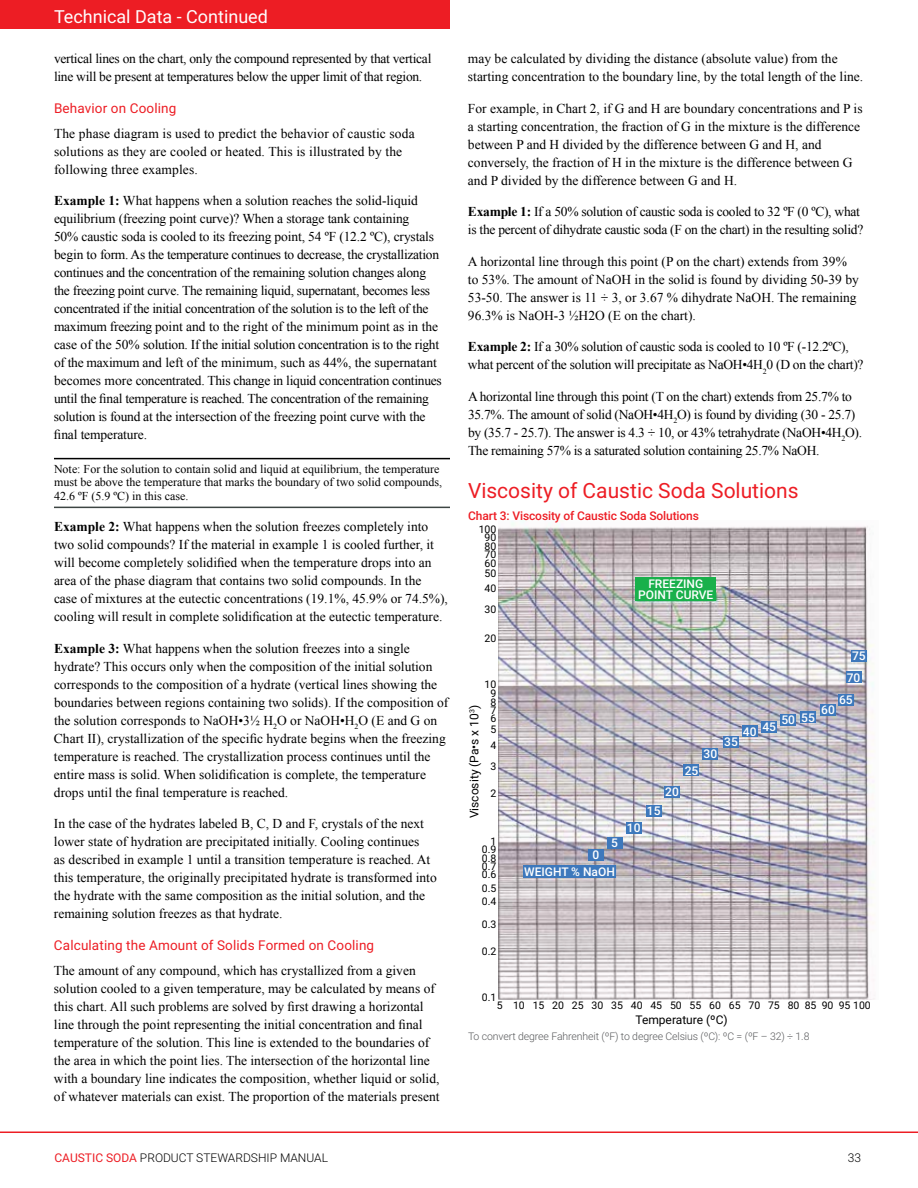
<style>
.page{position:relative;width:918px;height:1188px;background:#fff}
.page>*{position:absolute;margin:0;border:0;box-sizing:border-box;transform-origin:0 0}
.t1{font:21px "Roboto";color:#ed1d24}
.t2{font:18px "Roboto";color:#fff}
.t3{font:13.5px/18px "Times New Roman";color:#000}
.t4{font:13.5px/18px "Times New Roman";letter-spacing:-.02em;color:#000}
.t5{font:13.5px "Roboto";letter-spacing:.01em;color:#ed1d24}
.t6{font:12px/13.5px "Times New Roman";color:#000}
.t7{font:500 12px/10.5px "Roboto";color:#fff;text-align:center}
.t8{font:500 12px "Roboto";letter-spacing:-.01em;color:#ed1d24}
.t9{font:300 12px "Roboto";color:#000}
.t10{font:12px "Roboto";color:#000}
.t11{font:10.5px/8.4px "Roboto";color:#000}
.t12{font:300 10.5px "Roboto";letter-spacing:-.01em;color:#58595b}
.s1{font-weight:700}
.s2{font-family:"Roboto";font-weight:300}
.s3{font-weight:400;color:#ed1d24}
</style>
<div class="page">
<hr style="left:0;top:1132px;width:918px;height:1px;background:#ed1d24">
<hr style="left:54px;top:458px;width:396px;height:1px;background:#000">
<hr style="left:54px;top:507px;width:396px;height:1px;background:#3d4543">
<img style="left:498px;top:521px;width:377px;height:479px">
<div style="left:523px;top:865px;width:93px;height:12px;background:#3d78bc"></div>
<div style="left:588px;top:849px;width:15px;height:12px;background:#3d78bc"></div>
<div style="left:607px;top:837px;width:15px;height:12px;background:#3d78bc"></div>
<div style="left:626px;top:822px;width:15px;height:12px;background:#3d78bc"></div>
<div style="left:646px;top:805px;width:15px;height:12px;background:#3d78bc"></div>
<div style="left:664px;top:786px;width:16px;height:12px;background:#3d78bc"></div>
<div style="left:684px;top:764px;width:15px;height:12px;background:#3d78bc"></div>
<div style="left:703px;top:748px;width:15px;height:12px;background:#3d78bc"></div>
<div style="left:723px;top:736px;width:16px;height:12px;background:#3d78bc"></div>
<div style="left:742px;top:726px;width:15px;height:11px;background:#3d78bc"></div>
<div style="left:762px;top:721px;width:15px;height:12px;background:#3d78bc"></div>
<div style="left:781px;top:714px;width:15px;height:12px;background:#3d78bc"></div>
<div style="left:801px;top:711px;width:15px;height:12px;background:#3d78bc"></div>
<div style="left:821px;top:704px;width:15px;height:12px;background:#3d78bc"></div>
<div style="left:838px;top:694px;width:16px;height:12px;background:#3d78bc"></div>
<div style="left:846px;top:672px;width:15px;height:11px;background:#3d78bc"></div>
<div style="left:851px;top:650px;width:15px;height:12px;background:#3d78bc"></div>
<div style="left:635px;top:577px;width:81px;height:24px;background:#19b04b"></div>
<div style="left:0;top:0;width:450px;height:28px;background:#ed1d24"></div>
<h2 class="t2" style="left:54px;top:4px;width:215px">Technical Data - Continued</h2>
<p class="t4" style="left:54px;top:50px;width:379px">vertical lines on the chart, only the compound represented by that vertical line will be present at temperatures below the upper limit of that region.</p>
<p class="t5" style="left:54px;top:99px;width:124px">Behavior on Cooling</p>
<p class="t3" style="left:54px;top:124px;width:362px">The phase diagram is used to predict the behavior of caustic soda solutions as they are cooled or heated. This is illustrated by the following three examples.</p>
<p class="t4" style="left:54px;top:191px;width:389px"><span class="s1">Example 1:</span> What happens when a solution reaches the solid-liquid equilibrium (freezing point curve)? When a storage tank containing<br>50% caustic soda is cooled to its freezing point, 54 ºF (12.2 ºC), crystals begin to form. As the temperature continues to decrease, the crystallization continues and the concentration of the remaining solution changes along the freezing point curve. The remaining liquid, supernatant, becomes less concentrated if the initial concentration of the solution is to the left of the maximum freezing point and to the right of the minimum point as in the case of the 50% solution. If the initial solution concentration is to the right of the maximum and left of the minimum, such as 44%, the supernatant becomes more concentrated. This change in liquid concentration continues until the final temperature is reached. The concentration of the remaining solution is found at the intersection of the freezing point curve with the final temperature.</p>
<p class="t6" style="left:54px;top:462px;width:390px">Note: For the solution to contain solid and liquid at equilibrium, the temperature must be above the temperature that marks the boundary of two solid compounds,<br>42.6 ºF (5.9 ºC) in this case.</p>
<p class="t3" style="left:54px;top:518px;width:396px"><span class="s1">Example 2:</span> What happens when the solution freezes completely into two solid compounds? If the material in example 1 is cooled further, it will become completely solidified when the temperature drops into an area of the phase diagram that contains two solid compounds. In the case of mixtures at the eutectic concentrations (19.1%, 45.9% or 74.5%), cooling will result in complete solidification at the eutectic temperature.</p>
<p class="t3" style="left:54px;top:639px;width:396px"><span class="s1">Example 3:</span> What happens when the solution freezes into a single hydrate? This occurs only when the composition of the initial solution corresponds to the composition of a hydrate (vertical lines showing the boundaries between regions containing two solids). If the composition of the solution corresponds to NaOH•3½ H<sub>2</sub>O or NaOH•H<sub>2</sub>O (E and G on Chart II), crystallization of the specific hydrate begins when the freezing temperature is reached. The crystallization process continues until the entire mass is solid. When solidification is complete, the temperature drops until the final temperature is reached.</p>
<p class="t3" style="left:54px;top:815px;width:384px">In the case of the hydrates labeled B, C, D and F, crystals of the next lower state of hydration are precipitated initially. Cooling continues<br>as described in example 1 until a transition temperature is reached. At this temperature, the originally precipitated hydrate is transformed into the hydrate with the same composition as the initial solution, and the remaining solution freezes as that hydrate.</p>
<p class="t5" style="left:54px;top:936px;width:322px">Calculating the Amount of Solids Formed on Cooling</p>
<p class="t3" style="left:54px;top:961px;width:387px">The amount of any compound, which has crystallized from a given solution cooled to a given temperature, may be calculated by means of this chart. All such problems are solved by first drawing a horizontal line through the point representing the initial concentration and final temperature of the solution. This line is extended to the boundaries of the area in which the point lies. The intersection of the horizontal line with a boundary line indicates the composition, whether liquid or solid, of whatever materials can exist. The proportion of the materials present</p>
<p class="t3" style="left:468px;top:50px;width:397px">may be calculated by dividing the distance (absolute value) from the starting concentration to the boundary line, by the total length of the line.</p>
<p class="t3" style="left:468px;top:99px;width:396px">For example, in Chart 2, if G and H are boundary concentrations and P is a starting concentration, the fraction of G in the mixture is the difference between P and H divided by the difference between G and H, and conversely, the fraction of H in the mixture is the difference between G and P divided by the difference between G and H.</p>
<p class="t4" style="left:468px;top:203px;width:397px"><span class="s1">Example 1:</span> If a 50% solution of caustic soda is cooled to 32 ºF (0 ºC), what is the percent of dihydrate caustic soda (F on the chart) in the resulting solid?</p>
<p class="t3" style="left:468px;top:252px;width:392px">A horizontal line through this point (P on the chart) extends from 39% to 53%. The amount of NaOH in the solid is found by dividing 50-39 by 53-50. The answer is 11 <span class="s2">÷</span> 3, or 3.67 % dihydrate NaOH. The remaining 96.3% is NaOH-3 ½H2O (E on the chart).</p>
<p class="t4" style="left:468px;top:337px;width:397px"><span class="s1">Example 2:</span> If a 30% solution of caustic soda is cooled to 10 ºF (-12.2ºC), what percent of the solution will precipitate as NaOH•4H<sub>2</sub>0 (D on the chart)?</p>
<p class="t4" style="left:468px;top:387px;width:396px">A horizontal line through this point (T on the chart) extends from 25.7% to 35.7%. The amount of solid (NaOH•4H<sub>2</sub>O) is found by dividing (30 - 25.7) by (35.7 - 25.7). The answer is 4.3 <span class="s2">÷</span> 10, or 43% tetrahydrate (NaOH•4H<sub>2</sub>O).<br>The remaining 57% is a saturated solution containing 25.7% NaOH.</p>
<h1 class="t1" style="left:468px;top:476px;width:332px">Viscosity of Caustic Soda Solutions</h1>
<p class="t8" style="left:468px;top:507px;width:232px">Chart 3: Viscosity of Caustic Soda Solutions</p>
<p class="t11" style="left:479px;top:525px;width:19px;text-align:center">100<br>90<br>80<br>70<br>60</p>
<p class="t11" style="left:485px;top:566px;width:13px;line-height:15px">50<br>40</p>
<p class="t11" style="left:485px;top:605px;width:13px">30</p>
<p class="t11" style="left:485px;top:633px;width:13px">20</p>
<p class="t11" style="left:485px;top:680px;width:13px;text-align:center">10<br>9<br>8<br>7<br>6</p>
<p class="t11" style="left:491px;top:720px;width:7px;line-height:16.5px">5<br>4</p>
<p class="t11" style="left:491px;top:762px;width:7px">3</p>
<p class="t11" style="left:491px;top:789px;width:7px">2</p>
<p class="t7" style="left:638px;top:578px;width:77px">FREEZING<br>POINT CURVE</p>
<p class="t7" style="left:852px;top:650px;width:15px">75</p>
<p class="t7" style="left:847px;top:672px;width:15px">70</p>
<p class="t7" style="left:839px;top:694px;width:15px">65</p>
<p class="t7" style="left:821px;top:704px;width:15px">60</p>
<p class="t10" style="left:466px;top:818px;width:115px;rotate:-90deg">Viscosity (Pa•s x 10<sup>3</sup>)</p>
<p class="t7" style="left:781px;top:713px;width:35px">50 55</p>
<p class="t7" style="left:743px;top:724px;width:35px">40 45</p>
<p class="t7" style="left:724px;top:736px;width:15px">35</p>
<p class="t7" style="left:704px;top:748px;width:15px">30</p>
<p class="t7" style="left:685px;top:765px;width:15px">25</p>
<p class="t7" style="left:665px;top:786px;width:15px">20</p>
<p class="t7" style="left:647px;top:805px;width:15px">15</p>
<p class="t7" style="left:627px;top:822px;width:15px">10</p>
<p class="t11" style="left:482px;top:837px;width:16px;text-align:justify;text-indent:9px">1<br>0.9<br>0.8<br>0.7<br>0.6</p>
<p class="t11" style="left:482px;top:881px;width:16px;line-height:13.5px">0.5<br>0.4</p>
<p class="t11" style="left:482px;top:919px;width:16px">0.3</p>
<p class="t11" style="left:482px;top:946px;width:16px">0.2</p>
<p class="t11" style="left:482px;top:993px;width:16px">0.1</p>
<p class="t7" style="left:611px;top:837px;width:8px">5</p>
<p class="t7" style="left:593px;top:849px;width:8px">0</p>
<p class="t7" style="left:524px;top:866px;width:92px">WEIGHT % NaOH</p>
<p class="t11" style="left:497px;top:1000px;width:376px">5 10 15 20 25 30 35 40 45 50 55 60 65 70 75 80 85 90 95 100</p>
<p class="t10" style="left:635px;top:1011px;width:94px">Temperature (ºC)</p>
<p class="t12" style="left:468px;top:1029px;width:343px">To convert degree Fahrenheit (ºF) to degree Celsius (ºC): ºC = (ºF – 32) ÷ 1.8</p>
<p class="t9" style="left:54px;top:1150px;width:275px"><span class="s3">CAUSTIC SODA</span> PRODUCT STEWARDSHIP MANUAL</p>
<p class="t9" style="left:848px;top:1150px;width:15px">33</p>
</div>
